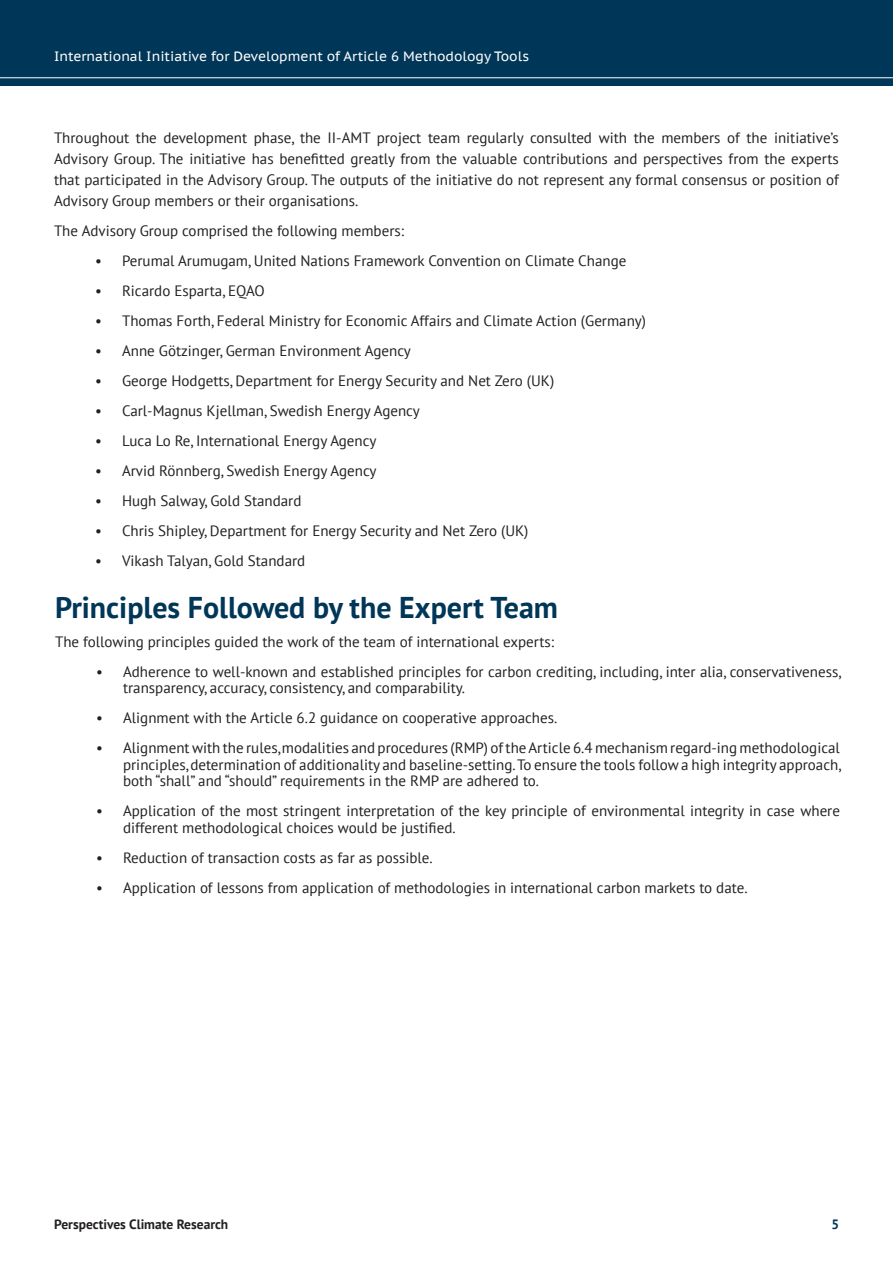
<style>
.page{position:relative;width:893px;height:1263px;background:#fff}
.page>*{position:absolute;margin:0;border:0;box-sizing:border-box;transform-origin:0 0}
.Chapter_title_Layer{font:700 30px "PT Sans";color:#003657}
.t1{font:15px/16.5px "PT Sans";color:#231f20;text-align:justify}
.t2{font:13.5px "PT Sans Caption";color:#fff}
.t3{font:700 13.5px "PT Sans";color:#231f20}
.t4{font:700 13.5px "PT Sans";color:#003657}
</style>
<div class="page">
<div style="left:0;top:0;width:893px;height:85px;background:#003657"></div>
<hr style="left:0;top:77px;width:893px;height:1px;background:#fff">
<p class="t2" style="left:54px;top:48px;width:477px">International Initiative for Development of Article 6 Methodology Tools</p>
<p class="t1" style="left:54px;top:127px;width:786px;line-height:21px">Throughout the development phase, the II-AMT project team regularly consulted with the members of the initiative’s Advisory Group. The initiative has benefitted greatly from the valuable contributions and perspectives from the experts that participated in the Advisory Group. The outputs of the initiative do not represent any formal consensus or position of Advisory Group members or their organisations.</p>
<p class="t1" style="left:54px;top:222px;width:352px">The Advisory Group comprised the following members:</p>
<p class="t1" style="left:95px;top:252px;width:533px">• Perumal Arumugam, United Nations Framework Convention on Climate Change</p>
<p class="t1" style="left:95px;top:282px;width:171px">• Ricardo Esparta, EQAO</p>
<p class="t1" style="left:95px;top:312px;width:553px">• Thomas Forth, Federal Ministry for Economic Affairs and Climate Action (Germany)</p>
<p class="t1" style="left:95px;top:342px;width:317px">• Anne Götzinger, German Environment Agency</p>
<p class="t1" style="left:95px;top:372px;width:461px">• George Hodgetts, Department for Energy Security and Net Zero (UK)</p>
<p class="t1" style="left:95px;top:402px;width:326px">• Carl-Magnus Kjellman, Swedish Energy Agency</p>
<p class="t1" style="left:95px;top:432px;width:283px">• Luca Lo Re, International Energy Agency</p>
<p class="t1" style="left:95px;top:462px;width:283px">• Arvid Rönnberg, Swedish Energy Agency</p>
<p class="t1" style="left:95px;top:492px;width:208px">• Hugh Salway, Gold Standard</p>
<p class="t1" style="left:95px;top:522px;width:435px">• Chris Shipley, Department for Energy Security and Net Zero (UK)</p>
<p class="t1" style="left:95px;top:552px;width:212px">• Vikash Talyan, Gold Standard</p>
<p class="Chapter_title_Layer" style="left:55px;top:588px;width:504px">Principles Followed by the Expert Team</p>
<p class="t1" style="left:55px;top:633px;width:501px">The following principles guided the work of the team of international experts:</p>
<p class="t1" style="left:123px;top:663px;width:720px;text-indent:-27px">• Adherence to well-known and established principles for carbon crediting, including, inter alia, conservativeness, transparency, accuracy, consistency, and comparability.</p>
<p class="t1" style="left:96px;top:709px;width:463px">• Alignment with the Article 6.2 guidance on cooperative approaches.</p>
<p class="t1" style="left:123px;top:739px;width:720px;text-indent:-27px">• Alignment with the rules, modalities and procedures (RMP) of the Article 6.4 mechanism regard-ing methodological principles, determination of additionality and baseline-setting. To ensure the tools follow a high integrity approach, both “shall” and “should” requirements in the RMP are adhered to.</p>
<p class="t1" style="left:123px;top:802px;width:718px;text-indent:-27px">• Application of the most stringent interpretation of the key principle of environmental integrity in case where different methodological choices would be justified.</p>
<p class="t1" style="left:96px;top:849px;width:338px">• Reduction of transaction costs as far as possible.</p>
<p class="t1" style="left:96px;top:879px;width:653px">• Application of lessons from application of methodologies in international carbon markets to date.</p>
<p class="t3" style="left:54px;top:1215px;width:176px">Perspectives Climate Research</p>
<p class="t4" style="left:831px;top:1215px;width:9px">5</p>
</div>
